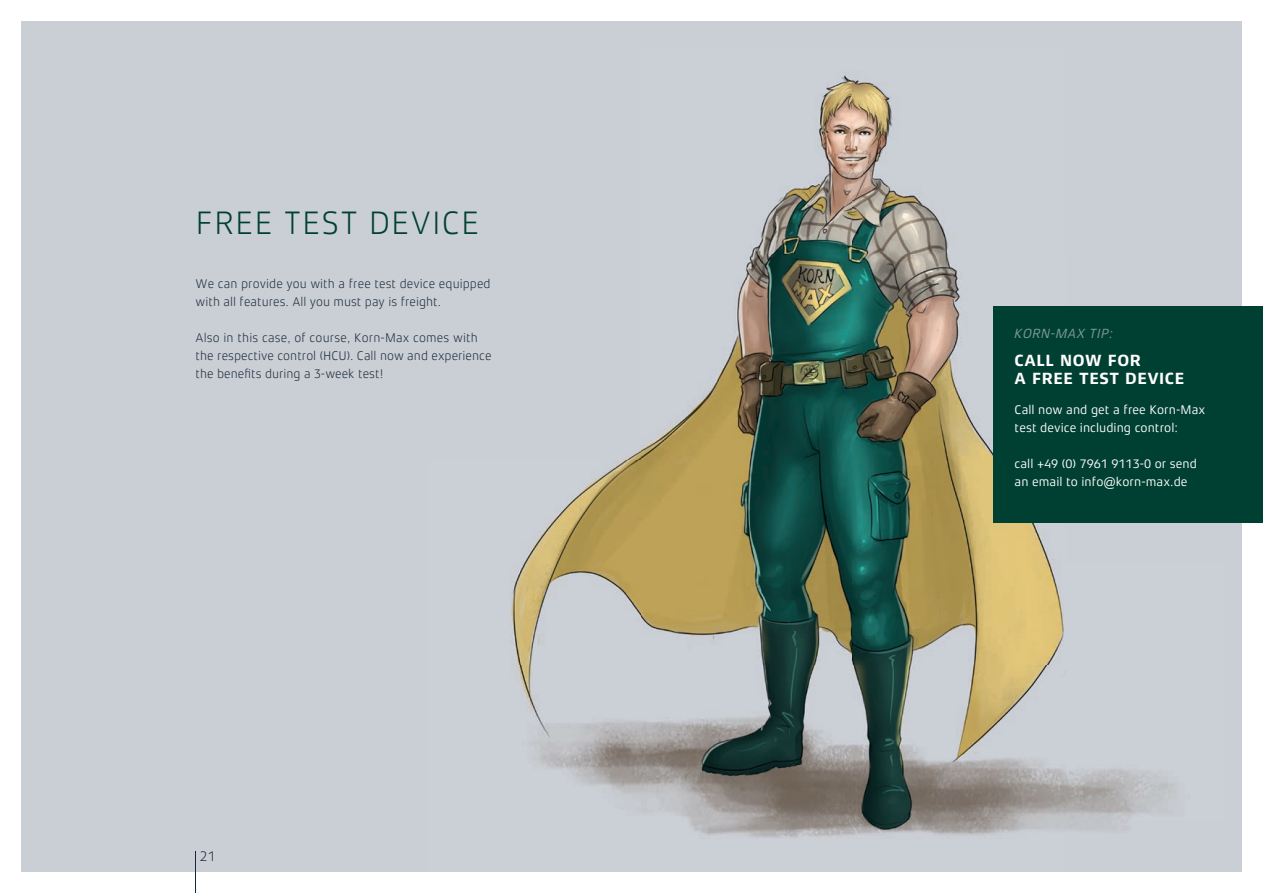
<style>
.page{position:relative;width:1263px;height:893px;background:#fff}
.page>*{position:absolute;margin:0;border:0;box-sizing:border-box;transform-origin:0 0}
.t1{font:300 33px "Xenois Sans Pro";letter-spacing:.03em;color:#004032}
.t2{font:700 16.5px/18px "Xenois Sans Pro";letter-spacing:.03em;color:#fff}
.t3{font:300 14.25px "Xenois Sans Pro";color:#172938}
.t4{font:italic 13.5px "Xenois Sans Pro";letter-spacing:.02em;color:#7f9c95}
.t5{font:300 12.75px/18px "Xenois Sans Pro";color:#172938}
.t6{font:12.75px/18px "Xenois Sans Pro";color:#fff}
</style>
<div class="page">
<div style="left:21px;top:21px;width:1221px;height:851px;background:#caced5"></div>
<img style="left:511px;top:75px;width:712px;height:763px">
<hr style="left:196px;top:851px;width:1px;height:42px;background:#172938">
<div style="left:993px;top:306px;width:270px;height:216px;background:#004032"></div>
<h1 class="t1" style="left:196px;top:204px;width:285px">FREE TEST DEVICE</h1>
<p class="t5" style="left:196px;top:275px;width:297px">We can provide you with a free test device equipped with all features. All you must pay is freight.</p>
<p class="t5" style="left:196px;top:329px;width:298px">Also in this case, of course, Korn-Max comes with the respective control (HCU). Call now and experience the benefits during a 3-week test!</p>
<p class="t3" style="left:200px;top:848px;width:17px">21</p>
<p class="t4" style="left:1015px;top:325px;width:100px">KORN-MAX TIP:</p>
<p class="t2" style="left:1015px;top:351px;width:171px">CALL NOW FOR<br>A FREE TEST DEVICE</p>
<p class="t6" style="left:1015px;top:401px;width:192px">Call now and get a free Korn-Max test device including control:</p>
<p class="t6" style="left:1015px;top:455px;width:184px">call +49 (0) 7961 9113-0 or send an email to info@korn-max.de</p>
</div>
